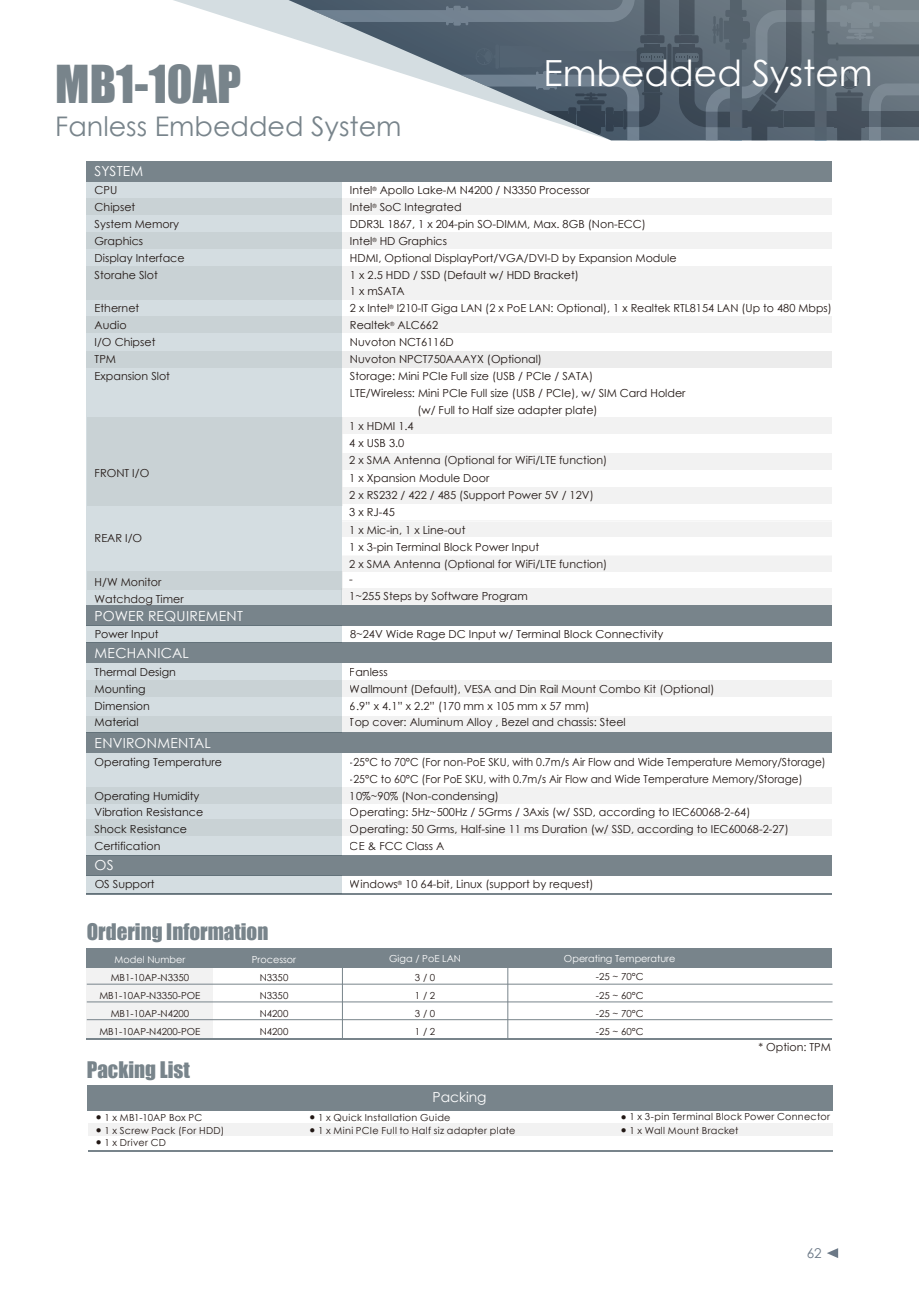
<style>
.page{position:relative;width:919px;height:1289px;background:#fff}
.page>*{position:absolute;margin:0;border:0;box-sizing:border-box;transform-origin:0 0}
.t1{font:48px "Impact";color:#78848b}
.t2{font:36px "Century Gothic";color:#fff}
.t3{font:27px "Century Gothic";color:#78848b}
.t4{font:21px "Impact";color:#78848b}
.t5{font:13.8px "Century Gothic";letter-spacing:.015em;color:#fff}
.t6{font:13.5px "Century Gothic";color:#6c7987}
.t7{font:11.1px/16.8px "Century Gothic";color:#221815}
.t8{font:11.1px/16.8px "Century Gothic";color:#221815;scale:.95 1}
.t9{font:9.75px/18px "Century Gothic";color:#221815;text-align:justify}
.t10{font:9.75px "Century Gothic";color:#fff}
.t11{font:9.6px "Century Gothic";letter-spacing:.03em;color:#221815}
.s1{font-weight:700}
</style>
<div class="page">
<svg style="left:827px;top:1248px;width:11px;height:9px"></svg>
<div style="left:88px;top:1123px;width:744px;height:12px;background:#f2f2f2"></div>
<div style="left:87px;top:198px;width:745px;height:17px;background:#f2f2f2"></div>
<div style="left:87px;top:232px;width:745px;height:17px;background:#f2f2f2"></div>
<div style="left:87px;top:266px;width:745px;height:34px;background:#f2f2f2"></div>
<div style="left:87px;top:316px;width:745px;height:16px;background:#f2f2f2"></div>
<div style="left:342px;top:351px;width:490px;height:17px;background:#e6e6e6"></div>
<div style="left:342px;top:417px;width:490px;height:17px;background:#f2f2f2"></div>
<div style="left:342px;top:453px;width:490px;height:17px;background:#f2f2f2"></div>
<div style="left:342px;top:487px;width:490px;height:17px;background:#f2f2f2"></div>
<div style="left:342px;top:520px;width:490px;height:17px;background:#f2f2f2"></div>
<div style="left:342px;top:555px;width:490px;height:17px;background:#f2f2f2"></div>
<div style="left:87px;top:787px;width:745px;height:17px;background:#f2f2f2"></div>
<div style="left:87px;top:819px;width:745px;height:17px;background:#f2f2f2"></div>
<div style="left:342px;top:588px;width:490px;height:18px;background:#f2f2f2"></div>
<div style="left:87px;top:679px;width:745px;height:17px;background:#f2f2f2"></div>
<div style="left:87px;top:715px;width:745px;height:17px;background:#f2f2f2"></div>
<hr style="left:342px;top:520px;width:490px;height:2px;background:#fff">
<hr style="left:342px;top:554px;width:490px;height:2px;background:#fff">
<div style="left:87px;top:605px;width:745px;height:20px;background:#78848b"></div>
<div style="left:87px;top:642px;width:745px;height:21px;background:#78848b"></div>
<div style="left:87px;top:732px;width:745px;height:21px;background:#78848b"></div>
<hr style="left:87px;top:893px;width:745px;height:2px;background:#78848b">
<div style="left:87px;top:855px;width:745px;height:20px;background:#78848b"></div>
<div style="left:87px;top:948px;width:745px;height:19px;background:#78848b"></div>
<svg style="left:173px;top:0;width:115px;height:37px"></svg>
<svg style="left:288px;top:0;width:16px;height:42px"></svg>
<svg style="left:304px;top:0;width:614px;height:140px"></svg>
<hr style="left:88px;top:1149px;width:744px;height:2px;background:#78848b">
<div style="left:87px;top:181px;width:255px;height:423px;background:#d4dde1"></div>
<div style="left:87px;top:753px;width:255px;height:102px;background:#d4dde1"></div>
<div style="left:87px;top:161px;width:745px;height:20px;background:#78848b"></div>
<div style="left:87px;top:625px;width:255px;height:17px;background:#d4dde1"></div>
<div style="left:87px;top:663px;width:255px;height:69px;background:#d4dde1"></div>
<div style="left:87px;top:875px;width:255px;height:18px;background:#d4dde1"></div>
<div style="left:87px;top:967px;width:126px;height:70px;background:#f2f2f2"></div>
<div style="left:87px;top:1085px;width:745px;height:25px;background:#78848b"></div>
<hr style="left:507px;top:967px;width:1px;height:71px;background:#78848b">
<hr style="left:342px;top:967px;width:1px;height:71px;background:#78848b">
<hr style="left:87px;top:983px;width:745px;height:1px;background:#78848b">
<hr style="left:87px;top:1001px;width:745px;height:1px;background:#78848b">
<hr style="left:87px;top:1019px;width:745px;height:1px;background:#78848b">
<hr style="left:87px;top:1038px;width:745px;height:1px;background:#78848b">
<h1 class="t1" style="left:55px;top:47px;width:187px">MB1-10AP</h1>
<h3 class="t3" style="left:55px;top:107px;width:348px">Fanless Embedded System</h3>
<p class="t5" style="left:95px;top:162px;width:50px">SYSTEM</p>
<h2 class="t2" style="left:543px;top:48px;width:330px">Embedded System</h2>
<p class="t7" style="left:95px;top:181px;width:91px">CPU<br>Chipset<br>System Memory<br>Graphics<br>Display Interface<br>Storahe Slot</p>
<p class="t7" style="left:95px;top:300px;width:77px">Ethernet<br>Audio<br>I/O Chipset<br>TPM<br>Expansion Slot</p>
<p class="t7" style="left:350px;top:181px;width:241px">Intel<sup>®</sup> Apollo Lake-M N4200 / N3350 Processor</p>
<p class="t7" style="left:350px;top:198px;width:113px">Intel<sup>®</sup> SoC Integrated</p>
<p class="t7" style="left:350px;top:215px;width:297px">DDR3L 1867, 1 x 204-pin SO-DIMM, Max. 8GB (Non-ECC)</p>
<p class="t7" style="left:350px;top:232px;width:99px">Intel<sup>®</sup> HD Graphics</p>
<p class="t7" style="left:350px;top:249px;width:328px">HDMI, Optional DisplayPort/VGA/DVI-D by Expansion Module</p>
<p class="t7" style="left:350px;top:266px;width:230px">1 x 2.5 HDD / SSD (Default w/ HDD Bracket)</p>
<p class="t7" style="left:350px;top:283px;width:56px">1 x mSATA</p>
<p class="t7" style="left:350px;top:300px;width:483px">2 x Intel<sup>®</sup> I210-IT Giga LAN (2 x PoE LAN: Optional), 1 x Realtek RTL8154 LAN (Up to 480 Mbps)</p>
<p class="t7" style="left:350px;top:316px;width:90px">Realtek<sup>®</sup> ALC662</p>
<p class="t7" style="left:350px;top:333px;width:105px">Nuvoton NCT6116D</p>
<p class="t7" style="left:350px;top:350px;width:193px">Nuvoton NPCT750AAAYX (Optional)</p>
<p class="t7" style="left:350px;top:367px;width:244px">Storage: Mini PCIe Full size (USB / PCIe / SATA)</p>
<p class="t7" style="left:350px;top:384px;width:337px">LTE/Wireless: Mini PCIe Full size (USB / PCIe), w/ SIM Card Holder</p>
<p class="t7" style="left:417px;top:401px;width:182px">(w/ Full to Half size adapter plate)</p>
<p class="t7" style="left:349px;top:417px;width:259px;line-height:17.2px">1 x HDMI 1.4<br>4 x USB 3.0<br>2 x SMA Antenna (Optional for WiFi/LTE function)<br>1 x Xpansion Module Door<br>2 x RS232 / 422 / 485 (Support Power 5V / 12V)<br>3 x RJ-45<br>1 x Mic-in, 1 x Line-out<br>1 x 3-pin Terminal Block Power Input<br>2 x SMA Antenna (Optional for WiFi/LTE function)</p>
<p class="t7" style="left:95px;top:464px;width:56px">FRONT I/O</p>
<p class="t7" style="left:95px;top:529px;width:49px">REAR I/O</p>
<p class="t7" style="left:95px;top:573px;width:91px">H/W Monitor<br>Watchdog Timer</p>
<p class="t7" style="left:349px;top:570px;width:180px">-<br>1~255 Steps by Software Program</p>
<p class="t5" style="left:95px;top:606px;width:150px">POWER REQUIREMENT</p>
<p class="t5" style="left:95px;top:643px;width:96px">MECHANICAL</p>
<p class="t7" style="left:95px;top:625px;width:65px">Power Input</p>
<p class="t7" style="left:350px;top:625px;width:315px">8~24V Wide Rage DC Input w/ Terminal Block Connectivity</p>
<p class="t7" style="left:95px;top:663px;width:83px">Thermal Design<br>Mounting<br>Dimension<br>Material</p>
<p class="t7" style="left:350px;top:663px;width:366px">Fanless<br>Wallmount (Default), VESA and Din Rail Mount Combo Kit (Optional)<br>6.9” x 4.1” x 2.2” (170 mm x 105 mm x 57 mm)<br>Top cover: Aluminum Alloy , Bezel and chassis: Steel</p>
<p class="t5" style="left:95px;top:733px;width:118px">ENVIRONMENTAL</p>
<p class="t7" style="left:95px;top:753px;width:129px">Operating Temperature</p>
<p class="t7" style="left:95px;top:787px;width:110px">Operating Humidity<br>Vibration Resistance<br>Shock Resistance<br>Certification</p>
<p class="t5" style="left:95px;top:855px;width:21px">OS</p>
<p class="t8" style="left:350px;top:753px;width:502px">-25°C to 70°C (For non-PoE SKU, with 0.7m/s Air Flow and Wide Temperature Memory/Storage) -25°C to 60°C (For PoE SKU, with 0.7m/s Air Flow and Wide Temperature Memory/Storage)<br>10%~90% (Non-condensing)<br>Operating: 5Hz~500Hz / 5Grms / 3Axis (w/ SSD, according to IEC60068-2-64)<br>Operating: 50 Grms, Half-sine 11 ms Duration (w/ SSD, according to IEC60068-2-27)<br>CE &amp; FCC Class A</p>
<p class="t7" style="left:95px;top:875px;width:61px">OS Support</p>
<p class="t7" style="left:350px;top:875px;width:245px">Windows<sup>®</sup> 10 64-bit, Linux (support by request)</p>
<h3 class="t4" style="left:87px;top:915px;width:183px">Ordering Information</h3>
<p class="t10" style="left:115px;top:952px;width:72px">Model Number</p>
<p class="t9" style="left:99px;top:967px;width:103px;text-align:center">MB1-10AP-N3350<br>MB1-10AP-N3350-POE<br>MB1-10AP-N4200<br>MB1-10AP-N4200-POE</p>
<h3 class="t4" style="left:87px;top:1053px;width:104px">Packing List</h3>
<p class="t11" style="left:96px;top:1110px;width:108px"><span class="s1">●</span> 1 x MB1-10AP Box PC</p>
<p class="t11" style="left:96px;top:1123px;width:130px"><span class="s1">●</span> 1 x Screw Pack (For HDD)</p>
<p class="t11" style="left:96px;top:1135px;width:72px"><span class="s1">●</span> 1 x Driver CD</p>
<p class="t10" style="left:252px;top:952px;width:46px">Processor</p>
<p class="t9" style="left:260px;top:967px;width:30px">N3350<br>N3350<br>N4200<br>N4200</p>
<p class="t10" style="left:389px;top:952px;width:73px">Giga / PoE LAN</p>
<p class="t9" style="left:415px;top:967px;width:22px">3 / 0<br>1 / 2<br>3 / 0<br>1 / 2</p>
<p class="t5" style="left:432px;top:1086px;width:56px">Packing</p>
<p class="t11" style="left:309px;top:1110px;width:142px"><span class="s1">●</span> 1 x Quick Installation Guide</p>
<p class="t11" style="left:309px;top:1123px;width:207px"><span class="s1">●</span> 1 x Mini PCIe Full to Half siz adapter plate</p>
<p class="t10" style="left:564px;top:952px;width:113px">Operating Temperature</p>
<p class="t9" style="left:596px;top:967px;width:49px">-25 ~ 70°C -25 ~ 60°C -25 ~ 70°C -25 ~ 60°C</p>
<p class="t7" style="left:758px;top:1038px;width:74px">* Option: TPM</p>
<p class="t11" style="left:621px;top:1110px;width:210px">● 1 x 3-pin Terminal Block Power Connector</p>
<p class="t11" style="left:621px;top:1123px;width:119px">● 1 x Wall Mount Bracket</p>
<p class="t6" style="left:806px;top:1243px;width:16px">62</p>
</div>
